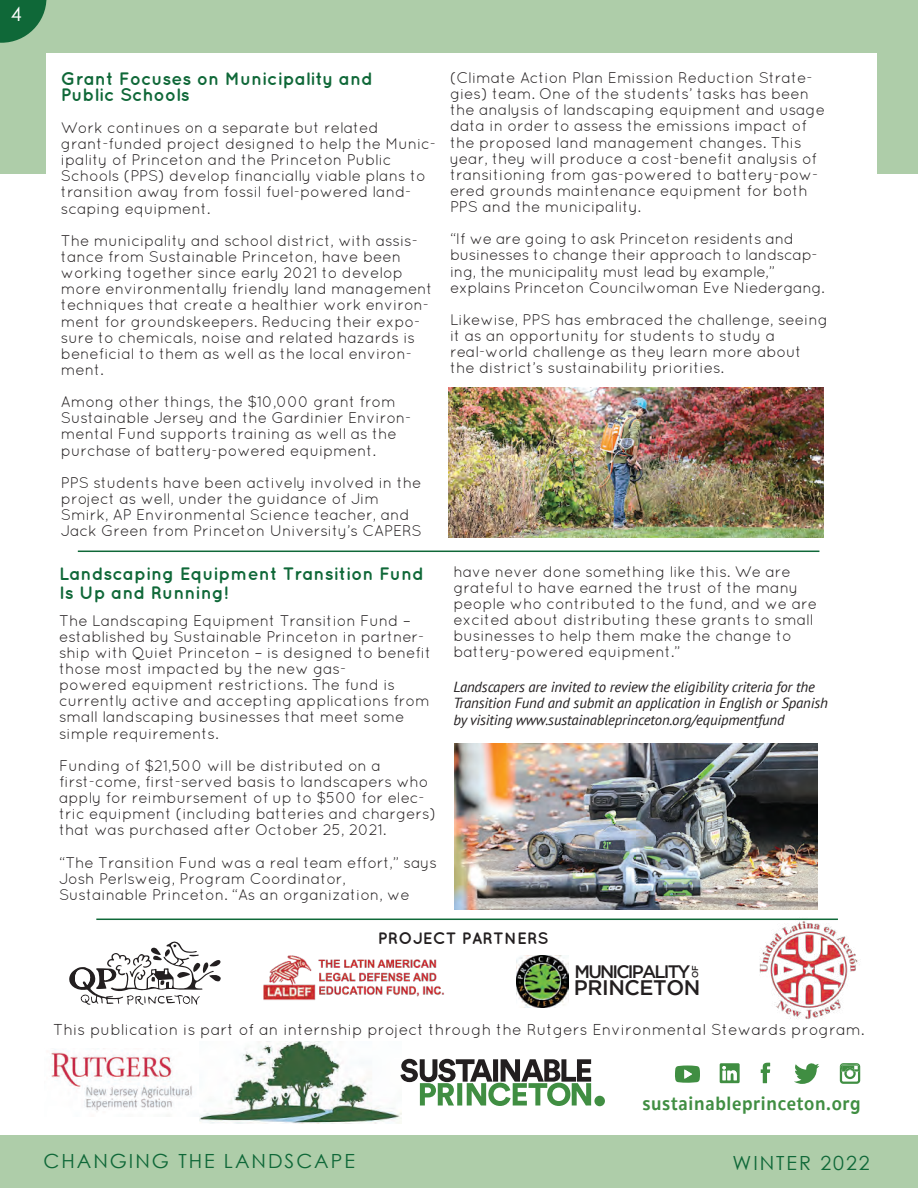
<style>
.page{position:relative;width:918px;height:1188px;background:#fff}
.page>*{position:absolute;margin:0;border:0;box-sizing:border-box;transform-origin:0 0}
.t1{font:500 21px "Gotham";letter-spacing:-.02em;color:#231f20}
.t2{font:700 19.95px "Sukhumvit Set";letter-spacing:.035em;color:#408e42;scale:.93 1}
.t3{font:19.5px "Century Gothic";letter-spacing:.1em;color:#0f6838}
.t4{font:19.5px "Century Gothic";color:#fff}
.t5{font:700 18px/16.2px "Quicksand";color:#0f6838}
.t6{font:500 18px "Gotham";letter-spacing:-.1em;color:#231f20}
.t7{font:700 16.5px "Quicksand";letter-spacing:.01em;color:#231f20}
.t8{font:15.75px "Quicksand";color:#231f20}
.t9{font:15.3px/16.2px "Quicksand";letter-spacing:-.01em;color:#231f20}
.t10{font:italic 14.7px/16.5px "PT Sans";letter-spacing:-.01em;color:#231f20}
.t11{font:500 8.55px "Gotham";color:#231f20}
</style>
<div class="page">
<div style="left:0;top:0;width:918px;height:174px;background:#aecda9"></div>
<svg style="left:0;top:0;width:46px;height:43px"></svg>
<div style="left:46px;top:53px;width:831px;height:1074px;background:#fff"></div>
<div style="left:0;top:1135px;width:918px;height:53px;background:#aecda9"></div>
<img style="left:200px;top:1041px;width:201px;height:83px">
<img style="left:51px;top:1049px;width:142px;height:62px">
<svg style="left:794px;top:1063px;width:25px;height:21px"></svg>
<svg style="left:761px;top:1063px;width:9px;height:20px"></svg>
<svg style="left:840px;top:1063px;width:20px;height:21px"></svg>
<svg style="left:400px;top:1059px;width:191px;height:47px"></svg>
<div style="left:594px;top:1096px;width:11px;height:10px;background:#408e42;border-radius:50%"></div>
<svg style="left:675px;top:1065px;width:25px;height:18px"></svg>
<svg style="left:720px;top:1063px;width:20px;height:20px"></svg>
<img style="left:264px;top:955px;width:180px;height:45px">
<svg style="left:69px;top:941px;width:152px;height:64px"></svg>
<img style="left:454px;top:743px;width:364px;height:167px">
<img style="left:449px;top:387px;width:375px;height:151px">
<hr style="left:78px;top:551px;width:741px;height:1px;background:#0f6838">
<img style="left:736px;top:893px;width:122px;height:126px">
<img style="left:517px;top:955px;width:52px;height:52px">
<hr style="left:96px;top:919px;width:742px;height:1px;background:#0f6838">
<p class="t4" style="left:11px;top:2px;width:12px">4</p>
<p class="t5" style="left:61px;top:70px;width:314px">Grant Focuses on Municipality and<br>Public Schools</p>
<p class="t9" style="left:61px;top:119px;width:377px">Work continues on a separate but related grant-funded project designed to help the Munic&shy;ipality of Princeton and the Princeton Public Schools (PPS) develop financially viable plans to transition away from fossil fuel-powered land&shy;scaping equipment.</p>
<p class="t9" style="left:61px;top:232px;width:373px">The municipality and school district, with assis&shy;tance from Sustainable Princeton, have been working together since early 2021 to develop more environmentally friendly land management techniques that create a healthier work environ&shy;ment for groundskeepers. Reducing their expo&shy;sure to chemicals, noise and related hazards is beneficial to them as well as the local environ&shy;ment.</p>
<p class="t9" style="left:61px;top:394px;width:352px">Among other things, the $10,000 grant from Sustainable Jersey and the Gardinier Environ&shy;mental Fund supports training as well as the purchase of battery-powered equipment.</p>
<p class="t9" style="left:61px;top:474px;width:362px">PPS students have been actively involved in the project as well, under the guidance of Jim Smirk, AP Environmental Science teacher, and Jack Green from Princeton University’s CAPERS</p>
<p class="t9" style="left:450px;top:69px;width:377px">(Climate Action Plan Emission Reduction Strate&shy;gies) team. One of the students’ tasks has been the analysis of landscaping equipment and usage data in order to assess the emissions impact of the proposed land management changes. This year, they will produce a cost-benefit analysis of transitioning from gas-powered to battery-pow&shy;ered grounds maintenance equipment for both PPS and the municipality.</p>
<p class="t9" style="left:450px;top:231px;width:376px">“If we are going to ask Princeton residents and businesses to change their approach to landscap&shy;ing, the municipality must lead by example,” explains Princeton Councilwoman Eve Niedergang.</p>
<p class="t9" style="left:450px;top:311px;width:379px">Likewise, PPS has embraced the challenge, seeing it as an opportunity for students to study a real-world challenge as they learn more about the district’s sustainability priorities.</p>
<p class="t9" style="left:453px;top:563px;width:365px">have never done something like this. We are grateful to have earned the trust of the many people who contributed to the fund, and we are excited about distributing these grants to small businesses to help them make the change to battery-powered equipment.”</p>
<p class="t10" style="left:453px;top:678px;width:376px">Landscapers are invited to review the eligibility criteria for the<br>Transition Fund and submit an application in English or Spanish by visiting www.sustainableprinceton.org/equipmentfund</p>
<p class="t5" style="left:59px;top:564px;width:367px;line-height:18.8px">Landscaping Equipment Transition Fund<br>Is Up and Running!</p>
<p class="t9" style="left:59px;top:612px;width:374px">The Landscaping Equipment Transition Fund – established by Sustainable Princeton in partner&shy;ship with Quiet Princeton – is designed to benefit those most impacted by the new gas-<br>powered equipment restrictions. The fund is currently active and accepting applications from small landscaping businesses that meet some simple requirements.</p>
<p class="t9" style="left:59px;top:757px;width:379px">Funding of $21,500 will be distributed on a first-come, first-served basis to landscapers who apply for reimbursement of up to $500 for elec&shy;tric equipment (including batteries and chargers) that was purchased after October 25, 2021.</p>
<p class="t9" style="left:59px;top:854px;width:379px">“The Transition Fund was a real team effort,” says<br>Josh Perlsweig, Program Coordinator,<br>Sustainable Princeton. “As an organization, we</p>
<p class="t7" style="left:378px;top:929px;width:172px">PROJECT PARTNERS</p>
<p class="t6" style="left:575px;top:961px;width:118px">MUNICIPALITY</p>
<p class="t11" style="left:690px;top:978px;width:14px;rotate:-90deg">OF</p>
<h1 class="t1" style="left:574px;top:975px;width:128px">PRINCETON</h1>
<p class="t8" style="left:53px;top:1021px;width:813px">This publication is part of an internship project through the Rutgers Environmental Stewards program.</p>
<h2 class="t2" style="left:642px;top:1088px;width:236px">sustainableprinceton.org</h2>
<p class="t3" style="left:44px;top:1149px;width:313px">CHANGING THE LANDSCAPE</p>
<p class="t3" style="left:733px;top:1152px;width:139px">WINTER 2022</p>
</div>
